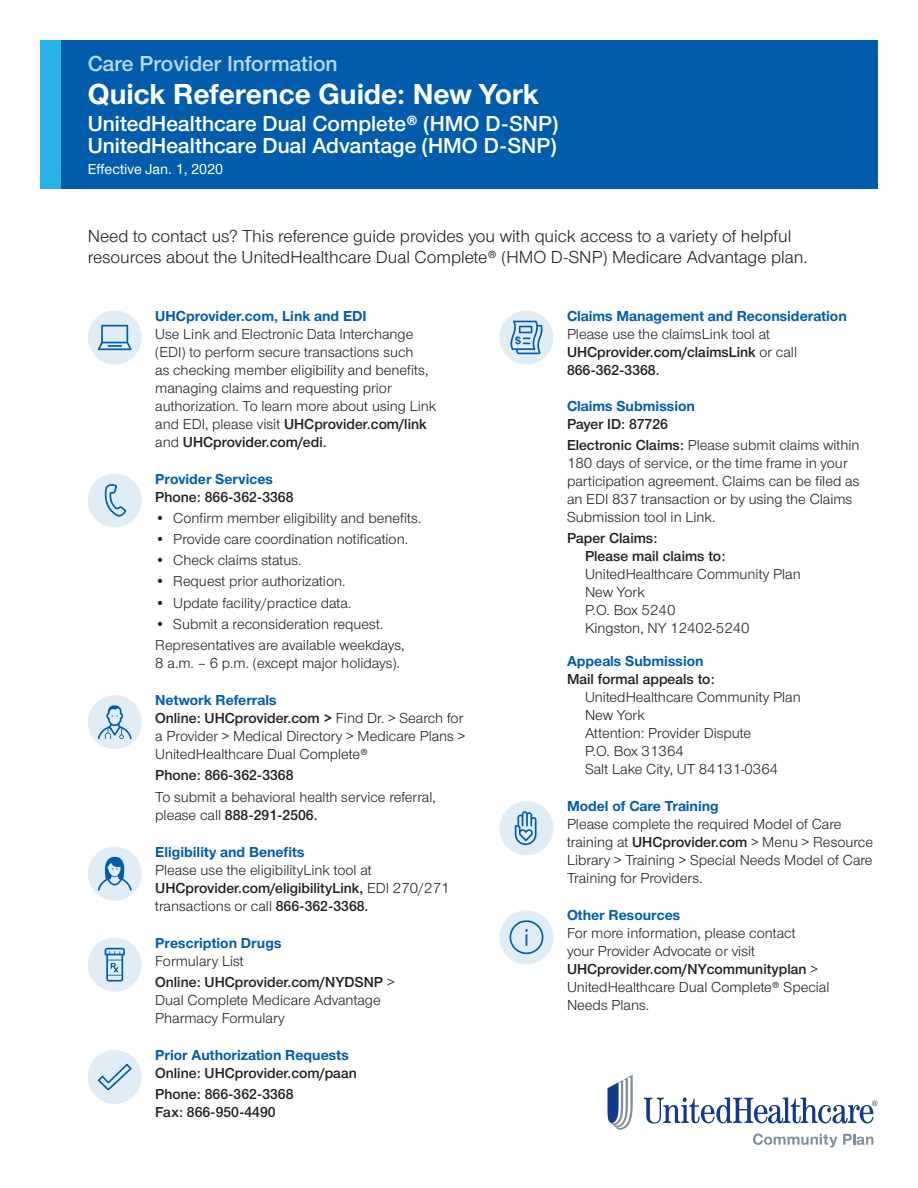
<style>
.page{position:relative;width:918px;height:1188px;background:#fff}
.page>*{position:absolute;margin:0;border:0;box-sizing:border-box;transform-origin:0 0}
.t1{font:700 30px "UHC Sans";letter-spacing:-.005em;color:#fff}
.t2{font:600 22.5px/22.5px "UHC Sans";color:#fff}
.t3{font:600 22.5px "UHC Sans";color:#b7daf2}
.t4{font:18px/21px "UHC Sans";color:#231f20}
.t5{font:15px/18px "UHC Sans";color:#231f20}
.t6{font:600 15px/21.3px "UHC Sans";color:#231f20}
.t7{font:700 15px "UHC Sans";color:#015dac}
.t8{font:500 15px "UHC Sans";color:#fff}
.s1{font-weight:600}
.s2{font-weight:700;color:#015dac}
.s3{font-weight:400}
</style>
<div class="page">
<div style="left:61px;top:40px;width:817px;height:149px;background:#015dac"></div>
<div style="left:40px;top:40px;width:21px;height:149px;background:#29b2e7"></div>
<svg style="left:644px;top:1097px;width:233px;height:27px"></svg>
<svg style="left:608px;top:1075px;width:25px;height:55px"></svg>
<svg style="left:753px;top:1134px;width:84px;height:14px"></svg>
<svg style="left:843px;top:1134px;width:30px;height:11px"></svg>
<div style="left:88px;top:310px;width:54px;height:54px;background:#e1edf6;border-radius:50%"></div>
<svg style="left:98px;top:325px;width:34px;height:25px"></svg>
<div style="left:88px;top:474px;width:54px;height:54px;background:#e1edf6;border-radius:50%"></div>
<svg style="left:104px;top:484px;width:22px;height:33px"></svg>
<div style="left:88px;top:695px;width:54px;height:54px;background:#e1edf6;border-radius:50%"></div>
<svg style="left:98px;top:705px;width:34px;height:34px"></svg>
<div style="left:88px;top:847px;width:54px;height:54px;background:#e1edf6;border-radius:50%"></div>
<svg style="left:98px;top:857px;width:34px;height:34px"></svg>
<div style="left:88px;top:938px;width:54px;height:54px;background:#e1edf6;border-radius:50%"></div>
<svg style="left:105px;top:948px;width:20px;height:34px"></svg>
<div style="left:88px;top:1050px;width:54px;height:54px;background:#e1edf6;border-radius:50%"></div>
<svg style="left:98px;top:1064px;width:34px;height:26px"></svg>
<div style="left:500px;top:310px;width:54px;height:54px;background:#e1edf6;border-radius:50%"></div>
<svg style="left:510px;top:321px;width:33px;height:33px"></svg>
<div style="left:500px;top:801px;width:54px;height:54px;background:#e1edf6;border-radius:50%"></div>
<svg style="left:515px;top:811px;width:22px;height:34px"></svg>
<div style="left:500px;top:910px;width:54px;height:54px;background:#e1edf6;border-radius:50%"></div>
<svg style="left:510px;top:920px;width:33px;height:34px"></svg>
<h2 class="t3" style="left:88px;top:48px;width:251px">Care Provider Information</h2>
<h1 class="t1" style="left:88px;top:73px;width:453px">Quick Reference Guide: New York</h1>
<h2 class="t2" style="left:88px;top:111px;width:472px">UnitedHealthcare Dual Complete® (HMO D-SNP)<br>UnitedHealthcare Dual Advantage (HMO D-SNP)</h2>
<p class="t8" style="left:88px;top:159px;width:137px">Effective Jan. 1, 2020</p>
<p class="t4" style="left:88px;top:224px;width:721px">Need to contact us? This reference guide provides you with quick access to a variety of helpful resources about the UnitedHealthcare Dual Complete® (HMO D-SNP) Medicare Advantage plan.</p>
<p class="t7" style="left:155px;top:305px;width:213px">UHCprovider.com, Link and EDI</p>
<p class="t5" style="left:155px;top:324px;width:283px">Use Link and Electronic Data Interchange (EDI) to perform secure transactions such<br>as checking member eligibility and benefits, managing claims and requesting prior authorization. To learn more about using Link and EDI, please visit <span class="s1">UHCprovider.com/link </span>and <span class="s1">UHCprovider.com/edi.</span></p>
<p class="t7" style="left:155px;top:468px;width:119px">Provider Services</p>
<p class="t6" style="left:155px;top:485px;width:140px">Phone: 866-362-3368</p>
<p class="t5" style="left:155px;top:508px;width:267px">• Confirm member eligibility and benefits.</p>
<p class="t5" style="left:155px;top:530px;width:254px">• Provide care coordination notification.</p>
<p class="t5" style="left:155px;top:551px;width:148px">• Check claims status.</p>
<p class="t5" style="left:155px;top:572px;width:192px">• Request prior authorization.</p>
<p class="t5" style="left:155px;top:593px;width:198px">• Update facility/practice data.</p>
<p class="t5" style="left:155px;top:613px;width:251px;line-height:21.3px">• Submit a reconsideration request.<br>Representatives are available weekdays,</p>
<p class="t5" style="left:155px;top:654px;width:246px">8 a.m. – 6 p.m. (except major holidays).</p>
<p class="t5" style="left:155px;top:691px;width:312px"><span class="s2">Network Referrals<br></span><span class="s1">Online: UHCprovider.com &gt;</span> Find Dr. &gt; Search for a Provider &gt; Medical Directory &gt; Medicare Plans &gt; UnitedHealthcare Dual Complete®</p>
<p class="t6" style="left:155px;top:764px;width:140px">Phone: 866-362-3368</p>
<p class="t5" style="left:155px;top:787px;width:282px">To submit a behavioral health service referral, please call <span class="s1">888-291-2506.</span></p>
<p class="t7" style="left:155px;top:842px;width:151px">Eligibility and Benefits</p>
<p class="t5" style="left:155px;top:860px;width:296px">Please use the eligibilityLink tool at<br><span class="s1">UHCprovider.com/eligibilityLink,</span> EDI 270/271 transactions or call <span class="s1">866-362-3368.</span></p>
<p class="t7" style="left:155px;top:933px;width:128px">Prescription Drugs</p>
<p class="t6" style="left:155px;top:950px;width:241px"><span class="s3">Formulary List<br></span>Online: UHCprovider.com/NYDSNP <span class="s3">&gt;</span></p>
<p class="t5" style="left:155px;top:990px;width:227px">Dual Complete Medicare Advantage<br>Pharmacy Formulary</p>
<p class="t7" style="left:155px;top:1045px;width:195px">Prior Authorization Requests</p>
<p class="t6" style="left:155px;top:1062px;width:203px">Online: UHCprovider.com/paan<br>Phone: 866-362-3368</p>
<p class="t6" style="left:155px;top:1101px;width:122px">Fax: 866-950-4490</p>
<p class="t7" style="left:567px;top:305px;width:281px">Claims Management and Reconsideration</p>
<p class="t6" style="left:567px;top:324px;width:232px;line-height:18px"><span class="s3">Please use the claimsLink tool at<br></span>UHCprovider.com/claimsLink <span class="s3">or call<br></span>866-362-3368.</p>
<p class="t7" style="left:567px;top:396px;width:129px">Claims Submission</p>
<p class="t6" style="left:567px;top:413px;width:294px">Payer ID: 87726<br>Electronic Claims: <span class="s3">Please submit claims within</span></p>
<p class="t5" style="left:567px;top:454px;width:294px">180 days of service, or the time frame in your participation agreement. Claims can be filed as an EDI 837 transaction or by using the Claims Submission tool in Link.</p>
<p class="t6" style="left:585px;top:529px;width:142px;line-height:18px;text-indent:-18px">Paper Claims:<br>Please mail claims to:</p>
<p class="t5" style="left:585px;top:565px;width:217px">UnitedHealthcare Community Plan<br>New York<br>P.O. Box 5240<br>Kingston, NY 12402-5240</p>
<p class="t7" style="left:567px;top:651px;width:138px">Appeals Submission</p>
<p class="t6" style="left:567px;top:668px;width:149px">Mail formal appeals to:</p>
<p class="t5" style="left:585px;top:688px;width:217px">UnitedHealthcare Community Plan<br>New York<br>Attention: Provider Dispute<br>P.O. Box 31364<br>Salt Lake City, UT 84131-0364</p>
<p class="t7" style="left:567px;top:796px;width:153px">Model of Care Training</p>
<p class="t5" style="left:567px;top:815px;width:308px">Please complete the required Model of Care training at <span class="s1">UHCprovider.com</span> &gt; Menu &gt; Resource Library &gt; Training &gt; Special Needs Model of Care Training for Providers.</p>
<p class="t7" style="left:567px;top:905px;width:115px">Other Resources</p>
<p class="t5" style="left:567px;top:924px;width:264px">For more information, please contact<br>your Provider Advocate or visit<br><span class="s1">UHCprovider.com/NYcommunityplan</span> &gt;<br>UnitedHealthcare Dual Complete® Special<br>Needs Plans.</p>
</div>
